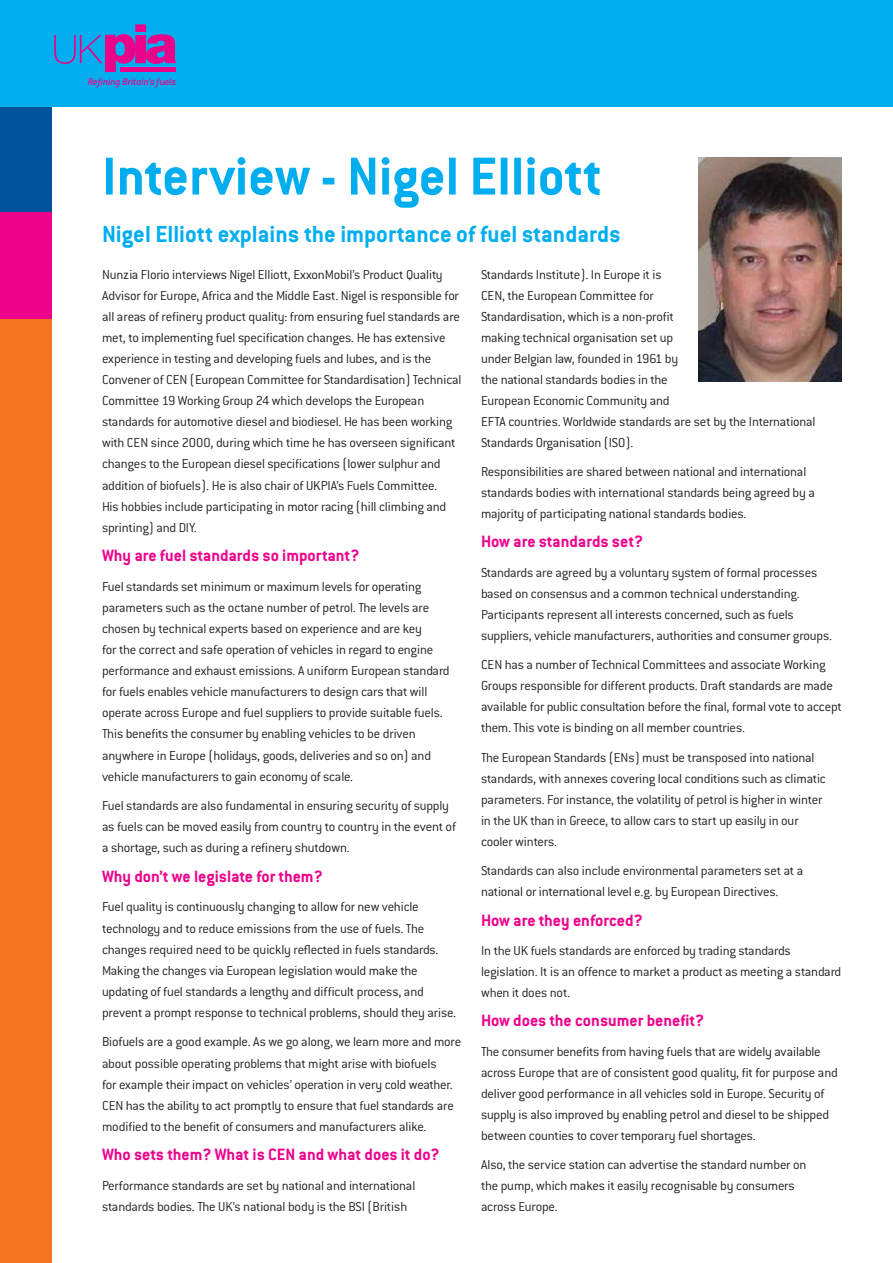
<style>
.page{position:relative;width:893px;height:1263px;background:#fff}
.page>*{position:absolute;margin:0;border:0;box-sizing:border-box;transform-origin:0 0}
.t1{font:700 58.5px "Conduit ITC";color:#00aeef}
.t2{font:700 25.5px "Conduit ITC";color:#00aeef}
.t3{font:700 18px "Conduit ITC";color:#ed028c}
.t4{font:300 14.25px/21.1px "Conduit ITC";letter-spacing:-.015em;color:#231f20}
.t5{font:italic 500 10.65px "Conduit ITC";letter-spacing:-.01em;color:#ed028c}
</style>
<div class="page">
<div style="left:0;top:0;width:51px;height:1263px;background:#f47521"></div>
<div style="left:0;top:106px;width:51px;height:107px;background:#01529a"></div>
<div style="left:0;top:213px;width:51px;height:106px;background:#ed028c"></div>
<div style="left:0;top:0;width:893px;height:106px;background:#00aeef"></div>
<svg style="left:54px;top:24px;width:122px;height:48px"></svg>
<hr style="left:120px;top:68px;width:56px;height:4px;background:#ea028a">
<img style="left:699px;top:157px;width:143px;height:225px">
<p class="t5" style="left:88px;top:76px;width:90px">Refining Britain’s fuels</p>
<h1 class="t1" style="left:102px;top:142px;width:502px">Interview - Nigel Elliott</h1>
<h2 class="t2" style="left:102px;top:219px;width:520px">Nigel Elliott explains the importance of fuel standards</h2>
<p class="t4" style="left:102px;top:264px;width:361px">Nunzia Florio interviews Nigel Elliott, ExxonMobil’s Product Quality Advisor for Europe, Africa and the Middle East. Nigel is responsible for all areas of refinery product quality: from ensuring fuel standards are met, to implementing fuel specification changes. He has extensive experience in testing and developing fuels and lubes, and is the Convener of CEN (European Committee for Standardisation) Technical Committee 19 Working Group 24 which develops the European standards for automotive diesel and biodiesel. He has been working with CEN since 2000, during which time he has overseen significant changes to the European diesel specifications (lower sulphur and addition of biofuels). He is also chair of UKPIA’s Fuels Committee.<br>His hobbies include participating in motor racing (hill climbing and sprinting) and DIY.</p>
<p class="t3" style="left:102px;top:545px;width:259px">Why are fuel standards so important?</p>
<p class="t4" style="left:102px;top:576px;width:349px">Fuel standards set minimum or maximum levels for operating parameters such as the octane number of petrol. The levels are chosen by technical experts based on experience and are key<br>for the correct and safe operation of vehicles in regard to engine performance and exhaust emissions. A uniform European standard for fuels enables vehicle manufacturers to design cars that will operate across Europe and fuel suppliers to provide suitable fuels.<br>This benefits the consumer by enabling vehicles to be driven anywhere in Europe (holidays, goods, deliveries and so on) and vehicle manufacturers to gain economy of scale.</p>
<p class="t4" style="left:102px;top:795px;width:355px">Fuel standards are also fundamental in ensuring security of supply as fuels can be moved easily from country to country in the event of a shortage, such as during a refinery shutdown.</p>
<p class="t3" style="left:102px;top:866px;width:222px">Why don’t we legislate for them?</p>
<p class="t4" style="left:102px;top:896px;width:356px">Fuel quality is continuously changing to allow for new vehicle technology and to reduce emissions from the use of fuels. The changes required need to be quickly reflected in fuels standards.<br>Making the changes via European legislation would make the updating of fuel standards a lengthy and difficult process, and prevent a prompt response to technical problems, should they arise.</p>
<p class="t4" style="left:102px;top:1031px;width:361px">Biofuels are a good example. As we go along, we learn more and more about possible operating problems that might arise with biofuels<br>for example their impact on vehicles’ operation in very cold weather.<br>CEN has the ability to act promptly to ensure that fuel standards are modified to the benefit of consumers and manufacturers alike.</p>
<p class="t3" style="left:102px;top:1144px;width:339px">Who sets them? What is CEN and what does it do?</p>
<p class="t4" style="left:102px;top:1175px;width:315px">Performance standards are set by national and international standards bodies. The UK’s national body is the BSI (British</p>
<p class="t4" style="left:481px;top:264px;width:336px">Standards Institute). In Europe it is<br>CEN, the European Committee for<br>Standardisation, which is a non-profit<br>making technical organisation set up<br>under Belgian law, founded in 1961 by<br>the national standards bodies in the<br>European Economic Community and<br>EFTA countries. Worldwide standards are set by the International Standards Organisation (ISO).</p>
<p class="t4" style="left:481px;top:461px;width:335px">Responsibilities are shared between national and international standards bodies with international standards being agreed by a majority of participating national standards bodies.</p>
<p class="t3" style="left:481px;top:531px;width:164px">How are standards set?</p>
<p class="t4" style="left:481px;top:562px;width:352px">Standards are agreed by a voluntary system of formal processes based on consensus and a common technical understanding.<br>Participants represent all interests concerned, such as fuels suppliers, vehicle manufacturers, authorities and consumer groups.</p>
<p class="t4" style="left:481px;top:654px;width:362px">CEN has a number of Technical Committees and associate Working Groups responsible for different products. Draft standards are made available for public consultation before the final, formal vote to accept them. This vote is binding on all member countries.</p>
<p class="t4" style="left:481px;top:747px;width:346px">The European Standards (ENs) must be transposed into national standards, with annexes covering local conditions such as climatic parameters. For instance, the volatility of petrol is higher in winter in the UK than in Greece, to allow cars to start up easily in our cooler winters.</p>
<p class="t4" style="left:481px;top:860px;width:324px">Standards can also include environmental parameters set at a national or international level e.g. by European Directives.</p>
<p class="t3" style="left:481px;top:909px;width:163px">How are they enforced?</p>
<p class="t4" style="left:481px;top:940px;width:362px">In the UK fuels standards are enforced by trading standards legislation. It is an offence to market a product as meeting a standard when it does not.</p>
<p class="t3" style="left:481px;top:1010px;width:225px">How does the consumer benefit?</p>
<p class="t4" style="left:481px;top:1041px;width:358px">The consumer benefits from having fuels that are widely available across Europe that are of consistent good quality, fit for purpose and deliver good performance in all vehicles sold in Europe. Security of supply is also improved by enabling petrol and diesel to be shipped between counties to cover temporary fuel shortages.</p>
<p class="t4" style="left:481px;top:1154px;width:327px">Also, the service station can advertise the standard number on the pump, which makes it easily recognisable by consumers across Europe.</p>
</div>
